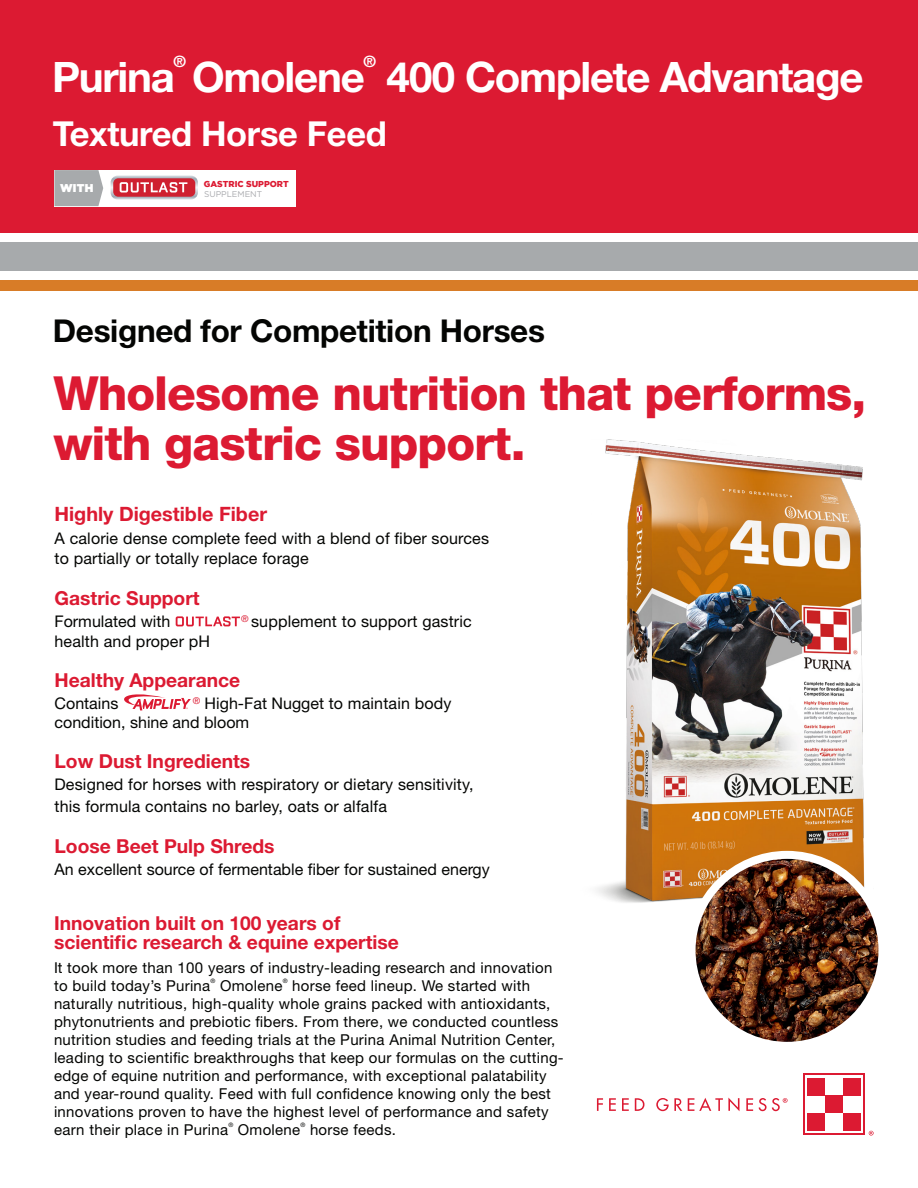
<style>
.page{position:relative;width:918px;height:1188px;background:#fff}
.page>*{position:absolute;margin:0;border:0;box-sizing:border-box;transform-origin:0 0}
.t1{font:800 47.1px/50.2px "Helvetica Neue LT Std";letter-spacing:-.02em;color:#dc1a32}
.t2{font:700 42px "Helvetica Neue LT Std";letter-spacing:-.03em;color:#fff}
.t3{font:700 34.5px "Helvetica Neue LT Std";letter-spacing:-.01em;color:#fff}
.t4{font:700 31.5px "Helvetica Neue LT Std";letter-spacing:-.01em;color:#040503}
.t5{font:700 19.8px "Helvetica Neue LT Std";color:#dc1a32}
.t6{font:700 19.2px/19.2px "Helvetica Neue LT Std";color:#dc1a32}
.t7{font:16.05px/20.4px "Helvetica Neue LT Std";letter-spacing:.01em;color:#040503}
.t8{font:700 15.75px "Helvetica Neue LT Std";color:#fff}
.t9{font:15px/18px "Helvetica Neue LT Std";letter-spacing:.02em;color:#040503}
.t10{font:900 11.4px "Gotham";color:#fff}
.t11{font:900 8.55px "Gotham";color:#dc1a32}
.t12{font:8.25px "Gotham";color:#a8a9ad}
.t13{font:6.15px "Helvetica Neue LT Std";color:#040503}
</style>
<div class="page">
<img style="left:597px;top:440px;width:268px;height:463px">
<div style="left:0;top:0;width:918px;height:233px;background:#dc1a32"></div>
<svg style="left:124px;top:694px;width:67px;height:16px"></svg>
<svg style="left:176px;top:616px;width:64px;height:10px"></svg>
<div style="left:0;top:243px;width:918px;height:28px;background:#a7aaac"></div>
<div style="left:54px;top:170px;width:242px;height:36px;background:#fff"></div>
<svg style="left:54px;top:170px;width:49px;height:36px;background:#abaeb0"></svg>
<svg style="left:111px;top:176px;width:87px;height:24px;background:#d26e79"></svg>
<svg style="left:803px;top:1073px;width:62px;height:62px"></svg>
<div style="left:805px;top:1076px;width:58px;height:57px;background:#fff"></div>
<div style="left:808px;top:1078px;width:17px;height:17px;background:#dc1a32"></div>
<div style="left:843px;top:1113px;width:18px;height:18px;background:#dc1a32"></div>
<div style="left:808px;top:1113px;width:17px;height:18px;background:#dc1a32"></div>
<div style="left:843px;top:1078px;width:18px;height:17px;background:#dc1a32"></div>
<div style="left:825px;top:1095px;width:18px;height:18px;background:#dc1a32"></div>
<svg style="left:869px;top:1131px;width:5px;height:5px"></svg>
<svg style="left:597px;top:1098px;width:142px;height:13px"></svg>
<svg style="left:746px;top:1098px;width:7px;height:13px"></svg>
<svg style="left:759px;top:1098px;width:29px;height:13px"></svg>
<div style="left:0;top:280px;width:918px;height:11px;background:#d87c27"></div>
<img style="left:692px;top:855px;width:191px;height:191px;border-radius:95px">
<div style="left:688px;top:851px;width:199px;height:199px;border:8px solid #fff;border-radius:50%"></div>
<p class="t8" style="left:174px;top:51px;width:14px">®</p>
<p class="t8" style="left:364px;top:51px;width:14px">®</p>
<p class="t2" style="left:387px;top:51px;width:478px">400 Complete Advantage</p>
<p class="t3" style="left:53px;top:112px;width:335px">Textured Horse Feed</p>
<p class="t2" style="left:52px;top:51px;width:314px">Purina Omolene</p>
<p class="t10" style="left:60px;top:180px;width:35px">WITH</p>
<p class="t11" style="left:204px;top:179px;width:86px">GASTRIC SUPPORT</p>
<p class="t12" style="left:204px;top:188px;width:60px">SUPPLEMENT</p>
<p class="t4" style="left:53px;top:311px;width:494px">Designed for Competition Horses</p>
<p class="t1" style="left:53px;top:368px;width:815px">Wholesome nutrition that performs, with gastric support.</p>
<p class="t5" style="left:55px;top:502px;width:214px">Highly Digestible Fiber</p>
<p class="t7" style="left:55px;top:527px;width:436px">A calorie dense complete feed with a blend of fiber sources to partially or totally replace forage</p>
<p class="t6" style="left:55px;top:588px;width:147px">Gastric Support</p>
<p class="t7" style="left:55px;top:611px;width:117px">Formulated with</p>
<p class="t7" style="left:241px;top:611px;width:232px"><sup>®</sup> supplement to support gastric</p>
<p class="t7" style="left:55px;top:630px;width:157px">health and proper pH</p>
<p class="t6" style="left:55px;top:670px;width:187px">Healthy Appearance</p>
<p class="t7" style="left:55px;top:693px;width:65px">Contains</p>
<p class="t7" style="left:55px;top:694px;width:399px;line-height:19.2px;text-indent:138px"><sup>®</sup> High-Fat Nugget to maintain body condition, shine and bloom</p>
<p class="t6" style="left:55px;top:751px;width:197px">Low Dust Ingredients</p>
<p class="t7" style="left:55px;top:774px;width:421px;line-height:21.1px">Designed for horses with respiratory or dietary sensitivity, this formula contains no barley, oats or alfalfa</p>
<p class="t6" style="left:55px;top:836px;width:222px">Loose Beet Pulp Shreds</p>
<p class="t7" style="left:55px;top:859px;width:437px">An excellent source of fermentable fiber for sustained energy</p>
<p class="t6" style="left:54px;top:913px;width:346px">Innovation built on 100 years of scientific research &amp; equine expertise</p>
<p class="t9" style="left:54px;top:958px;width:500px">It took more than 100 years of industry-leading research and innovation to build today’s Purina</p>
<p class="t13" style="left:211px;top:977px;width:6px">®</p>
<p class="t9" style="left:220px;top:976px;width:64px">Omolene</p>
<p class="t13" style="left:283px;top:977px;width:6px">®</p>
<p class="t9" style="left:54px;top:976px;width:511px;text-indent:238px">horse feed lineup. We started with naturally nutritious, high-quality whole grains packed with antioxidants, phytonutrients and prebiotic fibers. From there, we conducted countless nutrition studies and feeding trials at the Purina Animal Nutrition Center, leading to scientific breakthroughs that keep our formulas on the cutting&shy;edge of equine nutrition and performance, with exceptional palatability and year-round quality. Feed with full confidence knowing only the best innovations proven to have the highest level of performance and safety earn their place in Purina</p>
<p class="t13" style="left:228px;top:1121px;width:6px">®</p>
<p class="t9" style="left:238px;top:1120px;width:64px">Omolene</p>
<p class="t13" style="left:301px;top:1121px;width:6px">®</p>
<p class="t9" style="left:310px;top:1120px;width:88px">horse feeds.</p>
</div>
